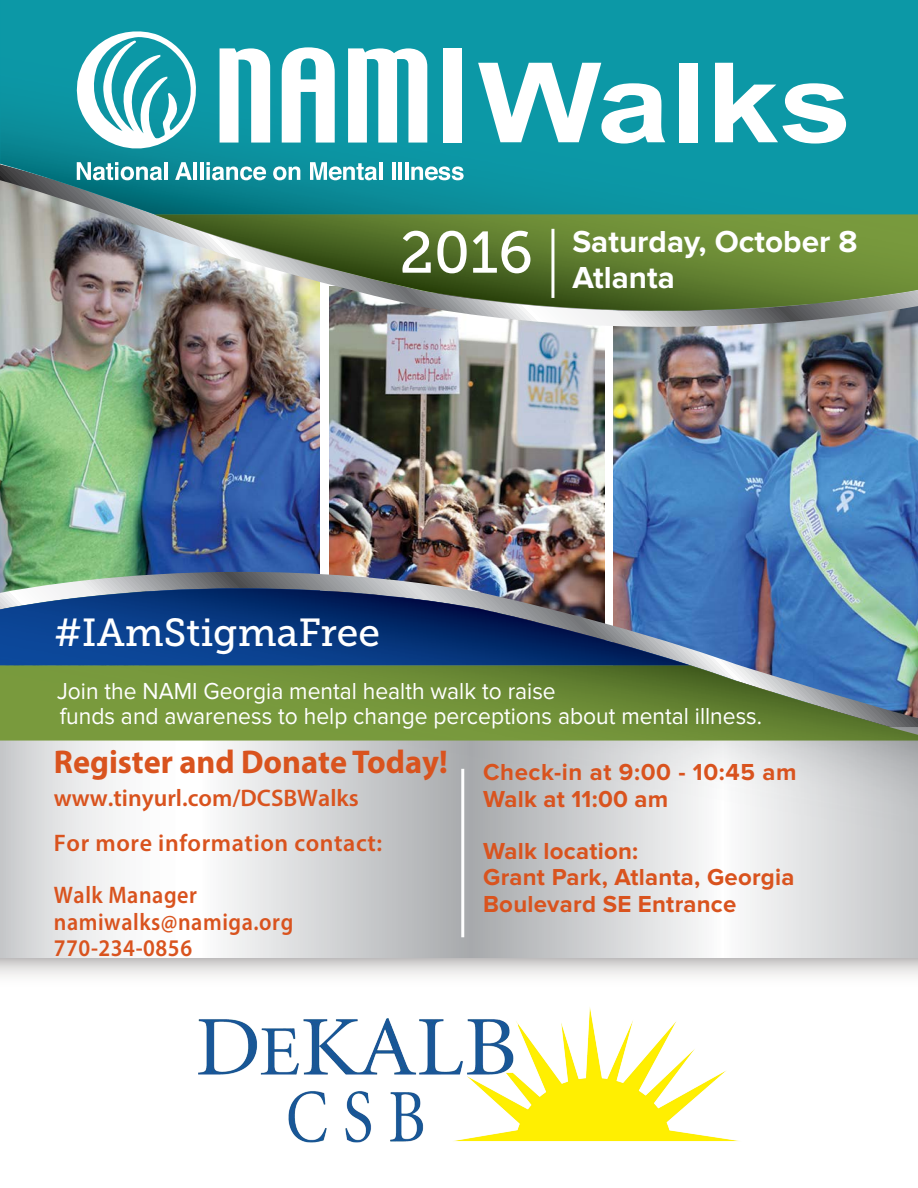
<style>
.page{position:relative;width:918px;height:1188px;background:#fff}
.page>*{position:absolute;margin:0;border:0;box-sizing:border-box;transform-origin:0 0}
.t1{font:39px "Museo Slab 500";color:#fff}
.t2{font:700 33px "Myriad Pro";color:#d9531e}
.t3{font:700 31.5px/36px "Proxima Nova";color:#fff}
.t4{font:24px/25.5px "Proxima Nova";color:#fff;scale:.95 1}
.t5{font:700 24px/26.2px "Proxima Nova";letter-spacing:.01em;color:#d9531e}
.t6{font:600 24px/45px "Myriad Pro";letter-spacing:.025em;color:#d9531e}
.t7{font:600 24px/26.7px "Myriad Pro";letter-spacing:.025em;color:#d9531e;scale:.92 1}
</style>
<div class="page">
<img style="left:613px;top:337px;width:305px;height:235px">
<img style="left:0;top:337px;width:320px;height:225px">
<img style="left:330px;top:337px;width:274px;height:225px">
<svg style="left:691px;top:572px;width:227px;height:15px;background:#5282b5"></svg>
<img style="left:0;top:562px;width:691px;height:25px">
<img style="left:0;top:587px;width:918px;height:371px">
<img style="left:0;top:589px;width:691px;height:77px">
<img style="left:0;top:666px;width:918px;height:75px">
<div style="left:0;top:958px;width:918px;height:36px;background:linear-gradient(to bottom,#d2d0cf,#fff)"></div>
<img style="left:0;top:215px;width:154px;height:122px">
<img style="left:154px;top:215px;width:764px;height:122px">
<img style="left:0;top:0;width:918px;height:215px">
<img style="left:155px;top:215px;width:763px;height:96px">
<hr style="left:551px;top:229px;width:3px;height:69px;background:#fff">
<hr style="left:461px;top:769px;width:3px;height:168px;background:#fff">
<svg style="left:478px;top:63px;width:187px;height:81px"></svg>
<div style="left:679px;top:63px;width:18px;height:79px;background:#fff"></div>
<svg style="left:715px;top:63px;width:131px;height:81px"></svg>
<svg style="left:73px;top:28px;width:127px;height:125px"></svg>
<svg style="left:220px;top:48px;width:50px;height:95px"></svg>
<svg style="left:282px;top:47px;width:53px;height:96px"></svg>
<svg style="left:348px;top:48px;width:79px;height:95px"></svg>
<div style="left:443px;top:48px;width:19px;height:95px;background:#fff"></div>
<svg style="left:77px;top:162px;width:85px;height:18px"></svg>
<hr style="left:164px;top:162px;width:3px;height:18px;background:#fff">
<svg style="left:175px;top:162px;width:17px;height:18px"></svg>
<hr style="left:194px;top:162px;width:3px;height:18px;background:#fff">
<hr style="left:200px;top:162px;width:3px;height:18px;background:#fff">
<svg style="left:206px;top:162px;width:60px;height:18px"></svg>
<svg style="left:273px;top:166px;width:27px;height:14px"></svg>
<svg style="left:310px;top:162px;width:67px;height:18px"></svg>
<hr style="left:379px;top:162px;width:3px;height:18px;background:#fff">
<hr style="left:392px;top:162px;width:3px;height:18px;background:#fff">
<hr style="left:398px;top:162px;width:4px;height:18px;background:#fff">
<hr style="left:405px;top:162px;width:3px;height:18px;background:#fff">
<svg style="left:411px;top:166px;width:53px;height:14px"></svg>
<img style="left:181px;top:992px;width:572px;height:151px">
<h3 class="t3" style="left:400px;top:224px;width:460px;text-indent:173px">Saturday, October 8<br><sup>2016</sup> Atlanta</h3>
<h1 class="t1" style="left:54px;top:611px;width:328px">#IAmStigmaFree</h1>
<p class="t4" style="left:57px;top:678px;width:744px">Join the NAMI Georgia mental health walk to raise<br>funds and awareness to help change perceptions about mental illness.</p>
<p class="t5" style="left:483px;top:760px;width:315px">Check-in at 9:00 - 10:45 am<br>Walk at 11:00 am</p>
<p class="t5" style="left:483px;top:839px;width:313px">Walk location:<br>Grant Park, Atlanta, Georgia<br>Boulevard SE Entrance</p>
<h2 class="t2" style="left:54px;top:740px;width:395px">Register and Donate Today!</h2>
<p class="t6" style="left:54px;top:775px;width:330px">www.tinyurl.com/DCSBWalks<br>For more information contact:</p>
<p class="t7" style="left:54px;top:881px;width:262px">Walk Manager namiwalks@namiga.org<br>770-234-0856</p>
</div>
